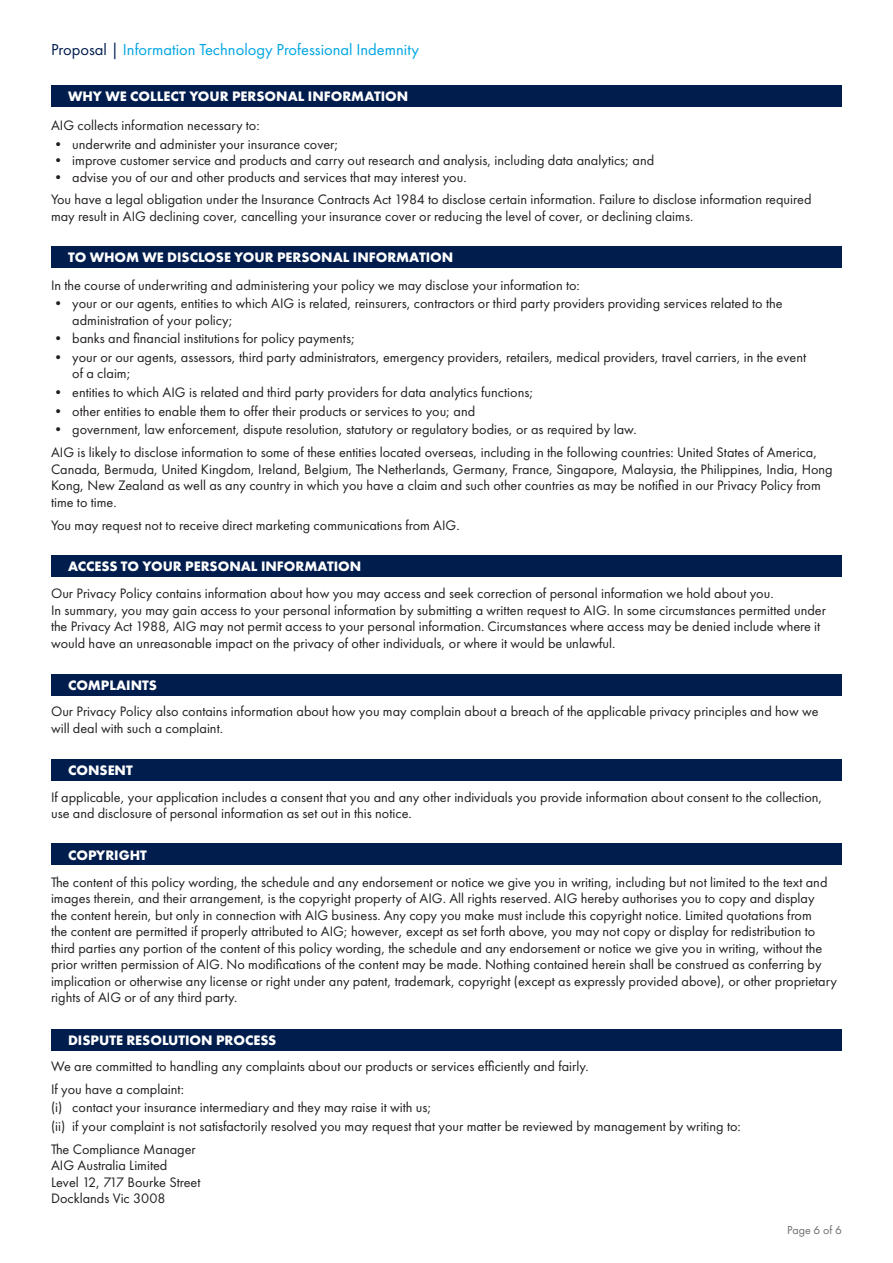
<style>
.page{position:relative;width:893px;height:1263px;background:#fff}
.page>*{position:absolute;margin:0;border:0;box-sizing:border-box;transform-origin:0 0}
.t1{font:16.5px "Futura PT";color:#00a5e3}
.Bodycopy{font:14.25px/16.5px "Futura PT";color:#231f20}
._9_5_Bold_All_Caps{font:700 14.25px "Futura PT";color:#fff}
.t2{font:12px "Futura PT";color:#6c6d70}
.s1{color:#001d4e}
</style>
<div class="page">
<div style="left:51px;top:85px;width:791px;height:21px;background:#001d4e"></div>
<div style="left:51px;top:246px;width:791px;height:22px;background:#001d4e"></div>
<div style="left:51px;top:555px;width:791px;height:21px;background:#001d4e"></div>
<div style="left:51px;top:674px;width:791px;height:21px;background:#001d4e"></div>
<div style="left:51px;top:759px;width:791px;height:22px;background:#001d4e"></div>
<div style="left:51px;top:843px;width:791px;height:22px;background:#001d4e"></div>
<div style="left:51px;top:1029px;width:791px;height:21px;background:#001d4e"></div>
<p class="t1" style="left:51px;top:40px;width:369px"><span class="s1">Proposal |</span> Information Technology Professional Indemnity</p>
<p class="_9_5_Bold_All_Caps" style="left:68px;top:87px;width:342px">WHY WE COLLECT YOUR PERSONAL INFORMATION</p>
<p class="Bodycopy" style="left:51px;top:117px;width:210px">AIG collects information necessary to:</p>
<p class="Bodycopy" style="left:51px;top:135px;width:289px">• underwrite and administer your insurance cover;</p>
<p class="Bodycopy" style="left:51px;top:152px;width:605px">• improve customer service and products and carry out research and analysis, including data analytics; and</p>
<p class="Bodycopy" style="left:51px;top:168px;width:417px">• advise you of our and other products and services that may interest you.</p>
<p class="Bodycopy" style="left:51px;top:191px;width:762px">You have a legal obligation under the Insurance Contracts Act 1984 to disclose certain information. Failure to disclose information required may result in AIG declining cover, cancelling your insurance cover or reducing the level of cover, or declining claims.</p>
<p class="_9_5_Bold_All_Caps" style="left:68px;top:248px;width:387px">TO WHOM WE DISCLOSE YOUR PERSONAL INFORMATION</p>
<p class="Bodycopy" style="left:51px;top:276px;width:530px">In the course of underwriting and administering your policy we may disclose your information to:</p>
<p class="Bodycopy" style="left:72px;top:295px;width:712px;text-indent:-21px">• your or our agents, entities to which AIG is related, reinsurers, contractors or third party providers providing services related to the administration of your policy;</p>
<p class="Bodycopy" style="left:51px;top:330px;width:305px">• banks and financial institutions for policy payments;</p>
<p class="Bodycopy" style="left:72px;top:349px;width:735px;text-indent:-21px">• your or our agents, assessors, third party administrators, emergency providers, retailers, medical providers, travel carriers, in the event of a claim;</p>
<p class="Bodycopy" style="left:51px;top:384px;width:484px">• entities to which AIG is related and third party providers for data analytics functions;</p>
<p class="Bodycopy" style="left:51px;top:403px;width:426px">• other entities to enable them to offer their products or services to you; and</p>
<p class="Bodycopy" style="left:51px;top:421px;width:587px">• government, law enforcement, dispute resolution, statutory or regulatory bodies, or as required by law.</p>
<p class="Bodycopy" style="left:51px;top:444px;width:783px">AIG is likely to disclose information to some of these entities located overseas, including in the following countries: United States of America, Canada, Bermuda, United Kingdom, Ireland, Belgium, The Netherlands, Germany, France, Singapore, Malaysia, the Philippines, India, Hong Kong, New Zealand as well as any country in which you have a claim and such other countries as may be notified in our Privacy Policy from time to time.</p>
<p class="Bodycopy" style="left:51px;top:517px;width:410px">You may request not to receive direct marketing communications from AIG.</p>
<p class="_9_5_Bold_All_Caps" style="left:68px;top:557px;width:295px">ACCESS TO YOUR PERSONAL INFORMATION</p>
<p class="Bodycopy" style="left:51px;top:585px;width:776px">Our Privacy Policy contains information about how you may access and seek correction of personal information we hold about you.<br>In summary, you may gain access to your personal information by submitting a written request to AIG. In some circumstances permitted under the Privacy Act 1988, AIG may not permit access to your personal information. Circumstances where access may be denied include where it would have an unreasonable impact on the privacy of other individuals, or where it would be unlawful.</p>
<p class="_9_5_Bold_All_Caps" style="left:68px;top:676px;width:91px">COMPLAINTS</p>
<p class="Bodycopy" style="left:51px;top:703px;width:769px">Our Privacy Policy also contains information about how you may complain about a breach of the applicable privacy principles and how we will deal with such a complaint.</p>
<p class="_9_5_Bold_All_Caps" style="left:68px;top:761px;width:66px">CONSENT</p>
<p class="Bodycopy" style="left:51px;top:788px;width:773px">If applicable, your application includes a consent that you and any other individuals you provide information about consent to the collection, use and disclosure of personal information as set out in this notice.</p>
<p class="_9_5_Bold_All_Caps" style="left:68px;top:846px;width:80px">COPYRIGHT</p>
<p class="Bodycopy" style="left:51px;top:874px;width:787px">The content of this policy wording, the schedule and any endorsement or notice we give you in writing, including but not limited to the text and images therein, and their arrangement, is the copyright property of AIG. All rights reserved. AIG hereby authorises you to copy and display<br>the content herein, but only in connection with AIG business. Any copy you make must include this copyright notice. Limited quotations from<br>the content are permitted if properly attributed to AIG; however, except as set forth above, you may not copy or display for redistribution to third parties any portion of the content of this policy wording, the schedule and any endorsement or notice we give you in writing, without the prior written permission of AIG. No modifications of the content may be made. Nothing contained herein shall be construed as conferring by implication or otherwise any license or right under any patent, trademark, copyright (except as expressly provided above), or other proprietary rights of AIG or of any third party.</p>
<p class="_9_5_Bold_All_Caps" style="left:68px;top:1031px;width:210px">DISPUTE RESOLUTION PROCESS</p>
<p class="Bodycopy" style="left:51px;top:1058px;width:539px">We are committed to handling any complaints about our products or services efficiently and fairly.</p>
<p class="Bodycopy" style="left:51px;top:1081px;width:135px">If you have a complaint:</p>
<p class="Bodycopy" style="left:51px;top:1099px;width:382px">(i) contact your insurance intermediary and they may raise it with us;</p>
<p class="Bodycopy" style="left:51px;top:1118px;width:691px">(ii) if your complaint is not satisfactorily resolved you may request that your matter be reviewed by management by writing to:</p>
<p class="Bodycopy" style="left:51px;top:1141px;width:151px">The Compliance Manager<br>AIG Australia Limited<br>Level 12, 717 Bourke Street<br>Docklands Vic 3008</p>
<p class="t2" style="left:787px;top:1223px;width:56px">Page 6 of 6</p>
</div>
